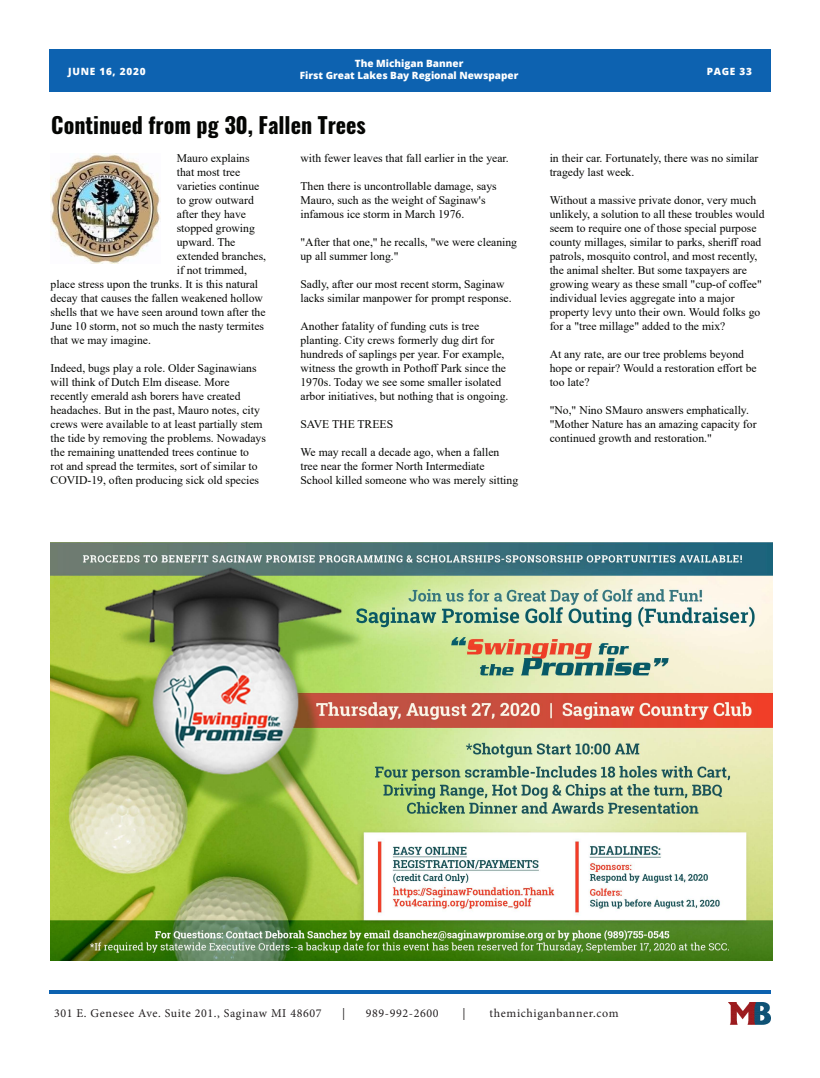
<style>
.page{position:relative;width:820px;height:1078px;background:#fff}
.page>*{position:absolute;margin:0;border:0;box-sizing:border-box;transform-origin:0 0}
.t1{font:700 22px "Oswald";color:#040503}
.t2{font:12px "Minion Pro";letter-spacing:.05em;color:#231f20}
.t3{font:11.6px/14px "Times New Roman";color:#040503}
.t4{font:800 10px/12px "Open Sans";color:#fff;text-align:center}
.t5{font:800 10px "Open Sans";letter-spacing:.075em;color:#fff}
</style>
<div class="page">
<div style="left:49px;top:50px;width:721px;height:42px;background:#0d62b0"></div>
<hr style="left:49px;top:990px;width:721px;height:3px;background:#0d62b0">
<img style="left:728px;top:1002px;width:42px;height:22px">
<img style="left:51px;top:154px;width:109px;height:109px">
<img style="left:50px;top:542px;width:722px;height:417px">
<p class="t5" style="left:68px;top:64px;width:79px">JUNE 16, 2020</p>
<p class="t4" style="left:300px;top:57px;width:220px">The Michigan Banner<br>First Great Lakes Bay Regional Newspaper</p>
<p class="t1" style="left:51px;top:110px;width:316px">Continued from pg 30, Fallen Trees</p>
<p class="t3" style="left:177px;top:151px;width:74px">Mauro explains</p>
<p class="t3" style="left:177px;top:165px;width:65px">that most tree</p>
<p class="t3" style="left:177px;top:179px;width:84px">varieties continue</p>
<p class="t3" style="left:177px;top:193px;width:79px">to grow outward</p>
<p class="t3" style="left:177px;top:207px;width:71px">after they have</p>
<p class="t3" style="left:177px;top:221px;width:79px">stopped growing</p>
<p class="t3" style="left:177px;top:235px;width:60px">upward. The</p>
<p class="t3" style="left:177px;top:249px;width:91px">extended branches,</p>
<p class="t3" style="left:177px;top:263px;width:72px">if not trimmed,</p>
<p class="t3" style="left:51px;top:277px;width:209px">place stress upon the trunks. It is this natural</p>
<p class="t3" style="left:51px;top:291px;width:214px">decay that causes the fallen weakened hollow</p>
<p class="t3" style="left:51px;top:305px;width:216px">shells that we have seen around town after the</p>
<p class="t3" style="left:51px;top:319px;width:215px">June 10 storm, not so much the nasty termites</p>
<p class="t3" style="left:51px;top:333px;width:102px">that we may imagine.</p>
<p class="t3" style="left:51px;top:360px;width:217px">Indeed, bugs play a role. Older Saginawians will think of Dutch Elm disease. More recently emerald ash borers have created headaches. But in the past, Mauro notes, city crews were available to at least partially stem the tide by removing the problems. Nowadays the remaining unattended trees continue to<br>rot and spread the termites, sort of similar to COVID-19, often producing sick old species</p>
<p class="t3" style="left:300px;top:151px;width:210px">with fewer leaves that fall earlier in the year.</p>
<p class="t3" style="left:300px;top:179px;width:198px">Then there is uncontrollable damage, says<br>Mauro, such as the weight of Saginaw's infamous ice storm in March 1976.</p>
<p class="t3" style="left:300px;top:235px;width:218px">"After that one," he recalls, "we were cleaning up all summer long."</p>
<p class="t3" style="left:300px;top:277px;width:212px">Sadly, after our most recent storm, Saginaw lacks similar manpower for prompt response.</p>
<p class="t3" style="left:300px;top:319px;width:209px">Another fatality of funding cuts is tree planting. City crews formerly dug dirt for hundreds of saplings per year. For example, witness the growth in Pothoff Park since the 1970s. Today we see some smaller isolated arbor initiatives, but nothing that is ongoing.</p>
<p class="t3" style="left:300px;top:416px;width:94px">SAVE THE TREES</p>
<p class="t3" style="left:300px;top:444px;width:219px">We may recall a decade ago, when a fallen tree near the former North Intermediate<br>School killed someone who was merely sitting</p>
<p class="t4" style="left:706px;top:65px;width:47px">PAGE 33</p>
<p class="t3" style="left:549px;top:151px;width:210px">in their car. Fortunately, there was no similar tragedy last week.</p>
<p class="t3" style="left:549px;top:193px;width:216px">Without a massive private donor, very much unlikely, a solution to all these troubles would seem to require one of those special purpose county millages, similar to parks, sheriff road patrols, mosquito control, and most recently, the animal shelter. But some taxpayers are growing weary as these small "cup-of coffee" individual levies aggregate into a major property levy unto their own. Would folks go for a "tree millage" added to the mix?</p>
<p class="t3" style="left:549px;top:346px;width:208px">At any rate, are our tree problems beyond hope or repair? Would a restoration effort be too late?</p>
<p class="t3" style="left:549px;top:402px;width:208px">"No," Nino SMauro answers emphatically. "Mother Nature has an amazing capacity for continued growth and restoration."</p>
<p class="t2" style="left:54px;top:1004px;width:269px">301 E. Genesee Ave. Suite 201., Saginaw MI 48607</p>
<p class="t2" style="left:342px;top:1004px;width:5px">|</p>
<p class="t2" style="left:366px;top:1004px;width:74px">989-992-2600</p>
<p class="t2" style="left:462px;top:1004px;width:5px">|</p>
<p class="t2" style="left:489px;top:1004px;width:130px">themichiganbanner.com</p>
</div>
